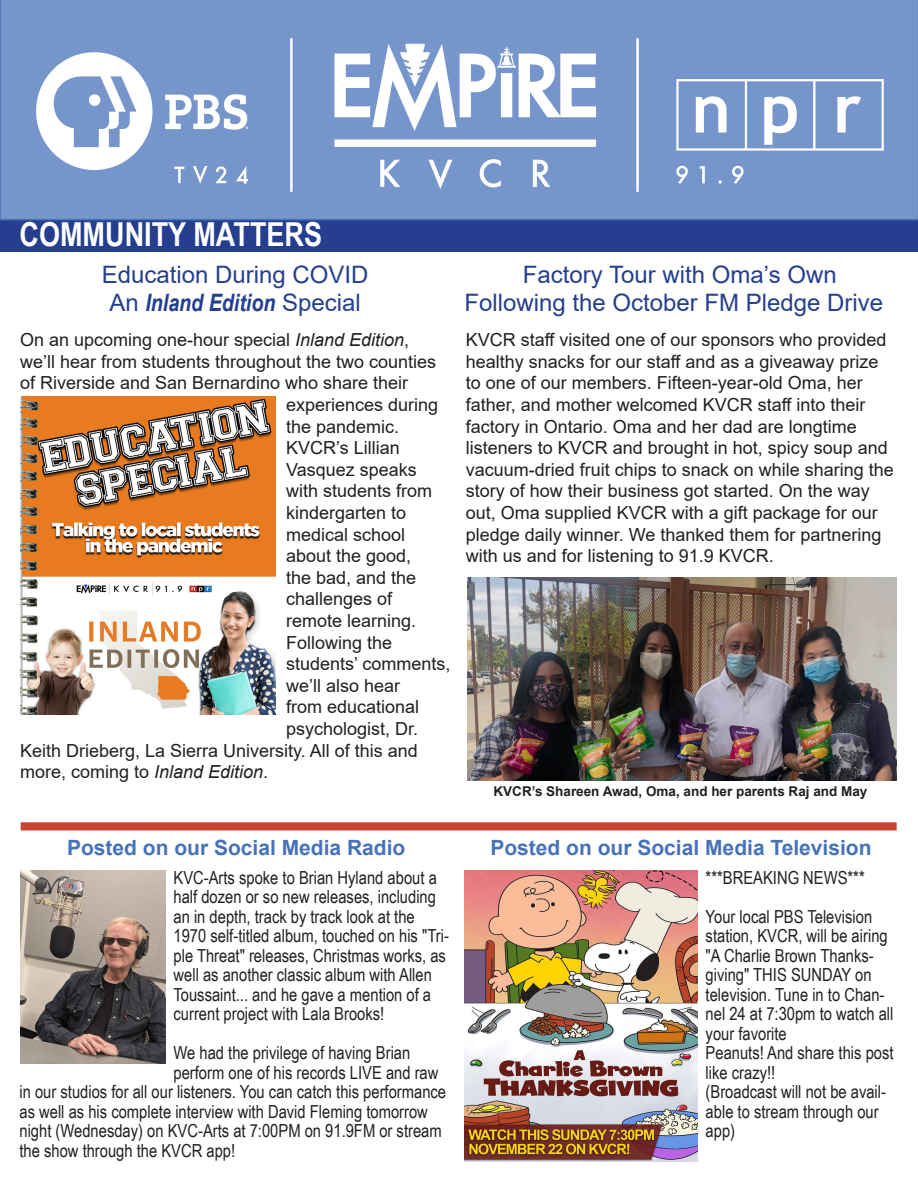
<style>
.page{position:relative;width:918px;height:1188px;background:#fff}
.page>*{position:absolute;margin:0;border:0;box-sizing:border-box;transform-origin:0 0}
.t1{font:700 33px "Arial Narrow";color:#fff}
.t2{font:24px "Arial";color:#253f8e}
.t3{font:italic 700 24px "Arial Narrow";color:#253f8e}
.t4{font:700 21px "Arial";color:#4872b8}
.t5{font:18px/21.6px "Arial";color:#231f20}
.t6{font:18px/19.5px "Arial Narrow";color:#231f20}
.t7{font:700 13.5px "Arial";color:#231f20}
.s1{font-family:"Arial";font-weight:400;font-style:normal}
.s2{font-style:italic}
</style>
<div class="page">
<div style="left:0;top:220px;width:918px;height:32px;background:#253f8e"></div>
<div style="left:0;top:0;width:918px;height:220px;background:#7695ca"></div>
<img style="left:36px;top:39px;width:848px;height:152px">
<div style="left:21px;top:822px;width:876px;height:8px;background:#c94437;border:2px solid #c94437"></div>
<img style="left:464px;top:871px;width:233px;height:291px">
<img style="left:21px;top:871px;width:145px;height:193px">
<img style="left:21px;top:396px;width:254px;height:319px">
<img style="left:467px;top:577px;width:430px;height:204px">
<p class="t1" style="left:20px;top:209px;width:304px">COMMUNITY MATTERS</p>
<p class="t2" style="left:102px;top:258px;width:268px">Education During COVID</p>
<p class="t3" style="left:109px;top:285px;width:253px"><span class="s1">An</span> Inland Edition <span class="s1">Special</span></p>
<p class="t5" style="left:20px;top:329px;width:391px">On an upcoming one-hour special <span class="s2">Inland Edition</span>,</p>
<p class="t5" style="left:20px;top:351px;width:418px">we’ll hear from students throughout the two counties</p>
<p class="t5" style="left:20px;top:372px;width:390px">of Riverside and San Bernardino who share their</p>
<p class="t5" style="left:286px;top:394px;width:154px">experiences during</p>
<p class="t5" style="left:286px;top:415px;width:115px">the pandemic.</p>
<p class="t5" style="left:286px;top:437px;width:115px">KVCR’s Lillian</p>
<p class="t5" style="left:286px;top:459px;width:132px">Vasquez speaks</p>
<p class="t5" style="left:286px;top:480px;width:148px">with students from</p>
<p class="t5" style="left:286px;top:502px;width:122px">kindergarten to</p>
<p class="t5" style="left:286px;top:523px;width:121px">medical school</p>
<p class="t5" style="left:286px;top:545px;width:127px">about the good,</p>
<p class="t5" style="left:286px;top:567px;width:132px">the bad, and the</p>
<p class="t5" style="left:286px;top:588px;width:108px">challenges of</p>
<p class="t5" style="left:286px;top:610px;width:132px">remote learning.</p>
<p class="t5" style="left:286px;top:631px;width:108px">Following the</p>
<p class="t5" style="left:286px;top:653px;width:166px">students’ comments,</p>
<p class="t5" style="left:286px;top:675px;width:116px">we’ll also hear</p>
<p class="t5" style="left:286px;top:696px;width:135px">from educational</p>
<p class="t5" style="left:286px;top:718px;width:134px">psychologist, Dr.</p>
<p class="t5" style="left:20px;top:739px;width:399px">Keith Drieberg, La Sierra University. All of this and</p>
<p class="t5" style="left:20px;top:761px;width:250px">more, coming to <span class="s2">Inland Edition</span>.</p>
<p class="t2" style="left:523px;top:258px;width:315px">Factory Tour with Oma’s Own</p>
<p class="t2" style="left:464px;top:286px;width:420px">Following the October FM Pledge Drive</p>
<p class="t5" style="left:466px;top:329px;width:430px">KVCR staff visited one of our sponsors who provided healthy snacks for our staff and as a giveaway prize to one of our members. Fifteen-year-old Oma, her father, and mother welcomed KVCR staff into their factory in Ontario. Oma and her dad are longtime listeners to KVCR and brought in hot, spicy soup and vacuum-dried fruit chips to snack on while sharing the story of how their business got started. On the way out, Oma supplied KVCR with a gift package for our pledge daily winner. We thanked them for partnering with us and for listening to 91.9 KVCR.</p>
<p class="t7" style="left:494px;top:782px;width:375px">KVCR’s Shareen Awad, Oma, and her parents Raj and May</p>
<p class="t4" style="left:67px;top:833px;width:340px">Posted on our Social Media Radio</p>
<p class="t4" style="left:490px;top:833px;width:383px">Posted on our Social Media Television</p>
<p class="t6" style="left:706px;top:867px;width:161px">***BREAKING NEWS***</p>
<p class="t6" style="left:706px;top:906px;width:168px">Your local PBS Television</p>
<p class="t6" style="left:706px;top:926px;width:184px">station, KVCR, will be airing</p>
<p class="t6" style="left:706px;top:945px;width:189px">"A Charlie Brown Thanks&shy;giving" THIS SUNDAY on television. Tune in to Chan&shy;nel 24 at 7:30pm to watch all your favorite</p>
<p class="t6" style="left:706px;top:1043px;width:189px">Peanuts! And share this post like crazy!!</p>
<p class="t6" style="left:706px;top:1082px;width:182px">(Broadcast will not be avail&shy;able to stream through our app)</p>
<p class="t6" style="left:174px;top:867px;width:277px">KVC-Arts spoke to Brian Hyland about a half dozen or so new releases, including an in depth, track by track look at the 1970 self-titled album, touched on his "Tri&shy;ple Threat" releases, Christmas works, as well as another classic album with Allen Toussaint... and he gave a mention of a current project with Lala Brooks!</p>
<p class="t6" style="left:174px;top:1043px;width:238px">We had the privilege of having Brian</p>
<p class="t6" style="left:174px;top:1062px;width:266px">perform one of his records LIVE and raw</p>
<p class="t6" style="left:20px;top:1082px;width:428px">in our studios for all our listeners. You can catch this performance</p>
<p class="t6" style="left:20px;top:1101px;width:410px">as well as his complete interview with David Fleming tomorrow</p>
<p class="t6" style="left:20px;top:1121px;width:424px">night (Wednesday) on KVC-Arts at 7:00PM on 91.9FM or stream</p>
<p class="t6" style="left:20px;top:1140px;width:217px">the show through the KVCR app!</p>
</div>
